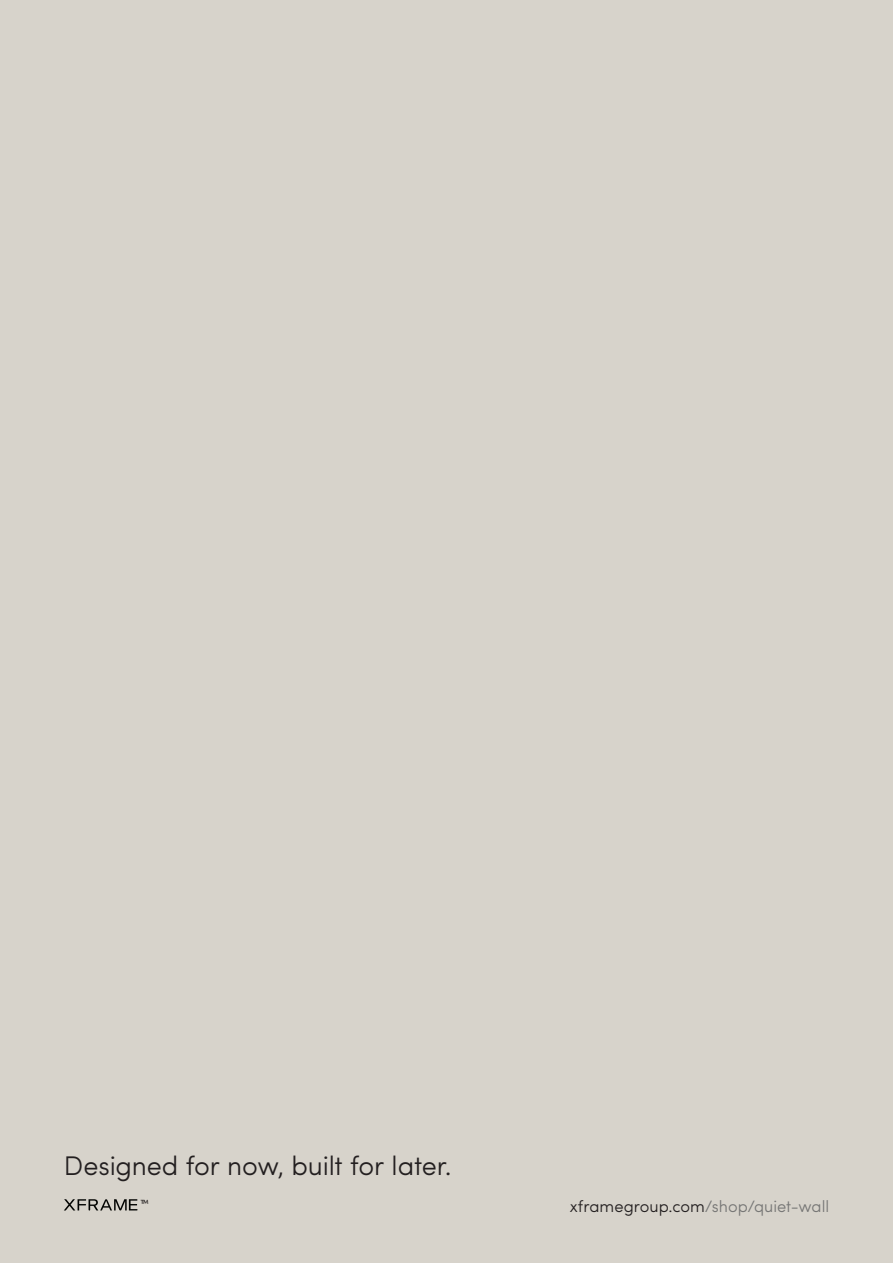
<style>
.page{position:relative;width:893px;height:1263px;background:#d7d3cb}
.page>*{position:absolute;margin:0;border:0;box-sizing:border-box;transform-origin:0 0}
.t1{font:300 27px "Sofia Pro";letter-spacing:-.005em;color:#231f20}
.t2{font:300 16.5px "Sofia Pro";color:#767675}
.t3{font:10.5px "Sofia Pro";color:#231f20}
.s1{color:#231f20}
</style>
<div class="page">
<svg style="left:64px;top:1199px;width:74px;height:11px"></svg>
<h1 class="t1" style="left:64px;top:1145px;width:389px">Designed for now, built for later.</h1>
<p class="t3" style="left:140px;top:1195px;width:10px">™</p>
<p class="t2" style="left:570px;top:1194px;width:261px"><span class="s1">xframegroup.com</span>/shop/quiet-wall</p>
</div>
